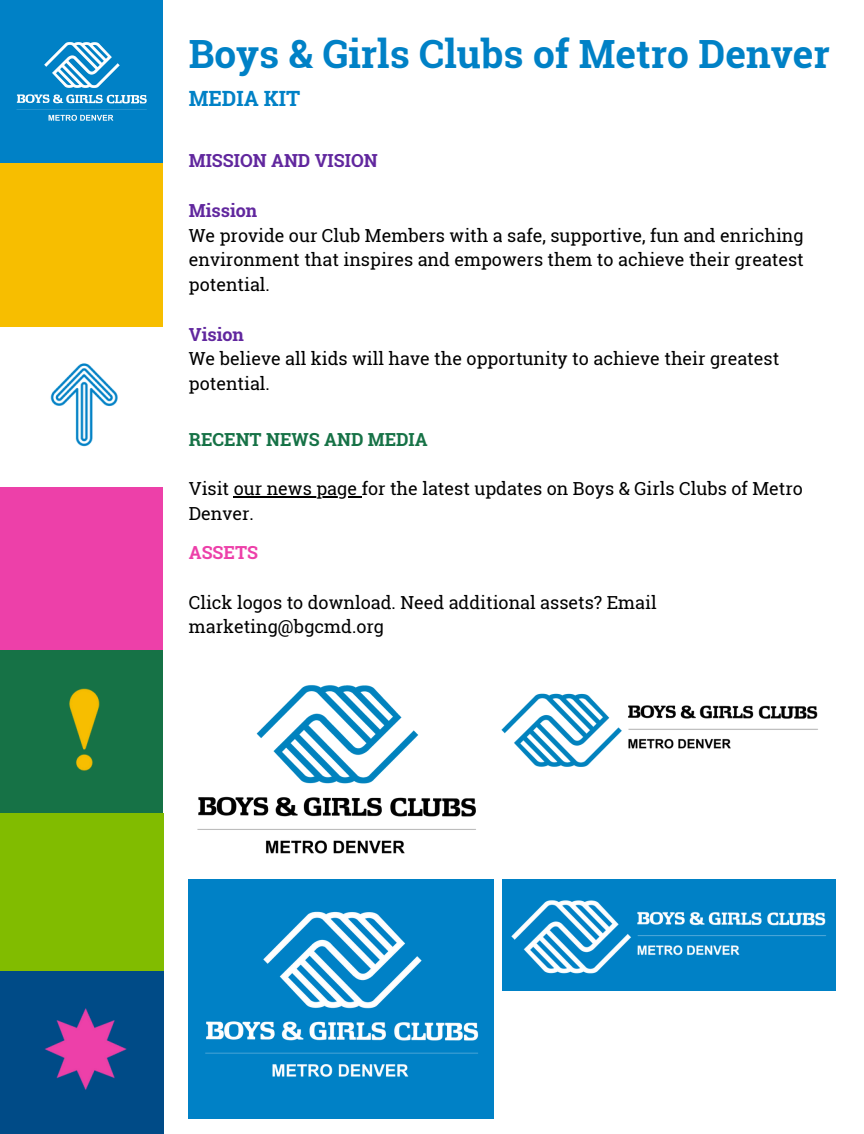
<style>
.page{position:relative;width:864px;height:1134px;background:#fff}
.page>*{position:absolute;margin:0;border:0;box-sizing:border-box;transform-origin:0 0}
.t1{font:700 38.85px "Roboto Slab";color:#0081c6}
.t2{font:700 21px "Roboto Slab";color:#0081c6}
.t3{font:18px/24.8px "Roboto Slab";color:#000}
.t4{font:700 18px "Roboto Slab";color:#61279e}
.t5{font:700 18px "Roboto Slab";color:#167246}
.t6{font:700 18px "Roboto Slab";color:#ed40a9}
</style>
<div class="page">
<img style="left:501px;top:693px;width:317px;height:74px">
<div style="left:189px;top:880px;width:305px;height:239px;background:#0081c6"></div>
<div style="left:502px;top:880px;width:334px;height:111px;background:#0081c6"></div>
<img style="left:511px;top:900px;width:315px;height:74px">
<img style="left:197px;top:685px;width:279px;height:169px">
<img style="left:205px;top:911px;width:274px;height:166px">
<hr style="left:234px;top:496px;width:123px;height:1px;background:#000">
<div style="left:0;top:0;width:163px;height:163px;background:#0081c6"></div>
<div style="left:0;top:163px;width:163px;height:164px;background:#f7be00"></div>
<img style="left:2px;top:971px;width:162px;height:162px">
<div style="left:0;top:650px;width:163px;height:163px;background:#167246"></div>
<div style="left:0;top:813px;width:164px;height:158px;background:#81bc00"></div>
<div style="left:0;top:487px;width:163px;height:163px;background:#ed40a9"></div>
<img style="left:69px;top:688px;width:31px;height:83px">
<img style="left:50px;top:363px;width:68px;height:84px">
<img style="left:16px;top:42px;width:131px;height:79px">
<h3 class="t1" style="left:189px;top:28px;width:643px">Boys &amp; Girls Clubs of Metro Denver</h3>
<p class="t2" style="left:189px;top:84px;width:113px">MEDIA KIT</p>
<h1 class="t4" style="left:189px;top:148px;width:190px">MISSION AND VISION</h1>
<h2 class="t4" style="left:189px;top:198px;width:70px">Mission</h2>
<h3 class="t3" style="left:189px;top:222px;width:617px;text-align:justify">We provide our Club Members with a safe, supportive, fun and enriching environment that inspires and empowers them to achieve their greatest potential.</h3>
<p class="t4" style="left:189px;top:322px;width:57px">Vision</p>
<p class="t3" style="left:189px;top:346px;width:592px">We believe all kids will have the opportunity to achieve their greatest potential.</p>
<p class="t5" style="left:189px;top:427px;width:241px">RECENT NEWS AND MEDIA</p>
<h3 class="t3" style="left:189px;top:476px;width:616px">Visit our news page for the latest updates on Boys &amp; Girls Clubs of Metro</h3>
<p class="t3" style="left:189px;top:501px;width:67px">Denver.</p>
<p class="t6" style="left:189px;top:540px;width:71px">ASSETS</p>
<p class="t3" style="left:189px;top:589px;width:469px">Click logos to download. Need additional assets? Email marketing@bgcmd.org</p>
</div>
